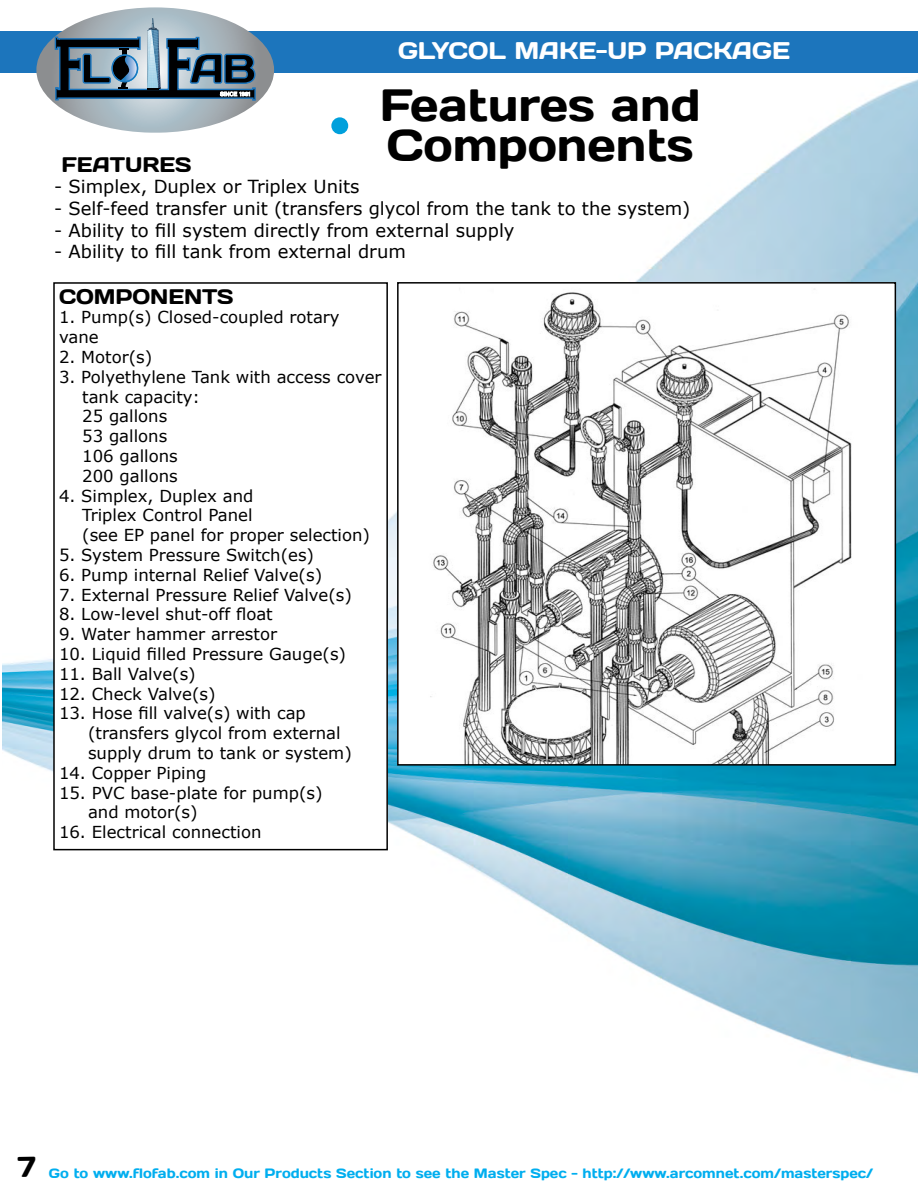
<style>
.page{position:relative;width:918px;height:1188px;background:#fff}
.page>*{position:absolute;margin:0;border:0;box-sizing:border-box;transform-origin:0 0}
.t1{font:45px "Days";color:#000}
.t2{font:24px "Days";color:#fff}
.t3{font:21px "Days";color:#000}
.t4{font:18px "Verdana";color:#000}
.t5{font:16.5px/19.8px "Verdana";color:#000}
.t6{font:13.5px "Days";color:#00aeef}
</style>
<div class="page">
<img style="left:2px;top:72px;width:916px;height:1002px">
<div style="left:0;top:31px;width:918px;height:41px;background:#1c75bc"></div>
<svg style="left:36px;top:7px;width:238px;height:126px"></svg>
<img style="left:400px;top:285px;width:493px;height:478px">
<div style="left:397px;top:282px;width:499px;height:484px;border:2px solid #000"></div>
<div style="left:331px;top:117px;width:17px;height:17px;background:#00a0dc;border-radius:50%"></div>
<div style="left:54px;top:283px;width:333px;height:567px;background:#fff"></div>
<div style="left:53px;top:282px;width:335px;height:568px;border:2px solid #000"></div>
<p class="t3" style="left:61px;top:151px;width:132px">FEATURES</p>
<h2 class="t2" style="left:398px;top:35px;width:393px">GLYCOL MAKE-UP PACKAGE</h2>
<h1 class="t1" style="left:380px;top:76px;width:322px">Features and</h1>
<h1 class="t1" style="left:387px;top:116px;width:309px">Components</h1>
<p class="t4" style="left:54px;top:174px;width:307px">- Simplex, Duplex or Triplex Units</p>
<p class="t4" style="left:54px;top:196px;width:638px">- Self-feed transfer unit (transfers glycol from the tank to the system)</p>
<p class="t4" style="left:54px;top:218px;width:462px">- Ability to fill system directly from external supply</p>
<p class="t4" style="left:54px;top:239px;width:353px">- Ability to fill tank from external drum</p>
<p class="t3" style="left:59px;top:283px;width:176px">COMPONENTS</p>
<p class="t5" style="left:59px;top:307px;width:282px">1. Pump(s) Closed-coupled rotary vane</p>
<p class="t5" style="left:59px;top:347px;width:95px">2. Motor(s)</p>
<p class="t5" style="left:82px;top:367px;width:301px;text-indent:-23px">3. Polyethylene Tank with access cover tank capacity:<br>25 gallons<br>53 gallons<br>106 gallons<br>200 gallons</p>
<p class="t5" style="left:82px;top:485px;width:289px;text-indent:-23px">4. Simplex, Duplex and<br>Triplex Control Panel<br>(see EP panel for proper selection)</p>
<p class="t5" style="left:59px;top:545px;width:257px">5. System Pressure Switch(es)</p>
<p class="t5" style="left:59px;top:565px;width:265px">6. Pump internal Relief Valve(s)</p>
<p class="t5" style="left:59px;top:584px;width:294px">7. External Pressure Relief Valve(s)</p>
<p class="t5" style="left:59px;top:604px;width:215px">8. Low-level shut-off float</p>
<p class="t5" style="left:59px;top:624px;width:220px">9. Water hammer arrestor</p>
<p class="t5" style="left:59px;top:644px;width:289px">10. Liquid filled Pressure Gauge(s)</p>
<p class="t5" style="left:59px;top:664px;width:138px">11. Ball Valve(s)</p>
<p class="t5" style="left:59px;top:683px;width:158px">12. Check Valve(s)</p>
<p class="t5" style="left:88px;top:703px;width:265px;text-indent:-29px">13. Hose fill valve(s) with cap (transfers glycol from external supply drum to tank or system)</p>
<p class="t5" style="left:59px;top:763px;width:149px">14. Copper Piping</p>
<p class="t5" style="left:88px;top:782px;width:236px;text-indent:-29px">15. PVC base-plate for pump(s) and motor(s)</p>
<p class="t5" style="left:59px;top:822px;width:204px">16. Electrical connection</p>
<p class="t6" style="left:49px;top:1165px;width:826px">Go to www.flofab.com in Our Products Section to see the Master Spec - http://www.arcomnet.com/masterspec/</p>
</div>
